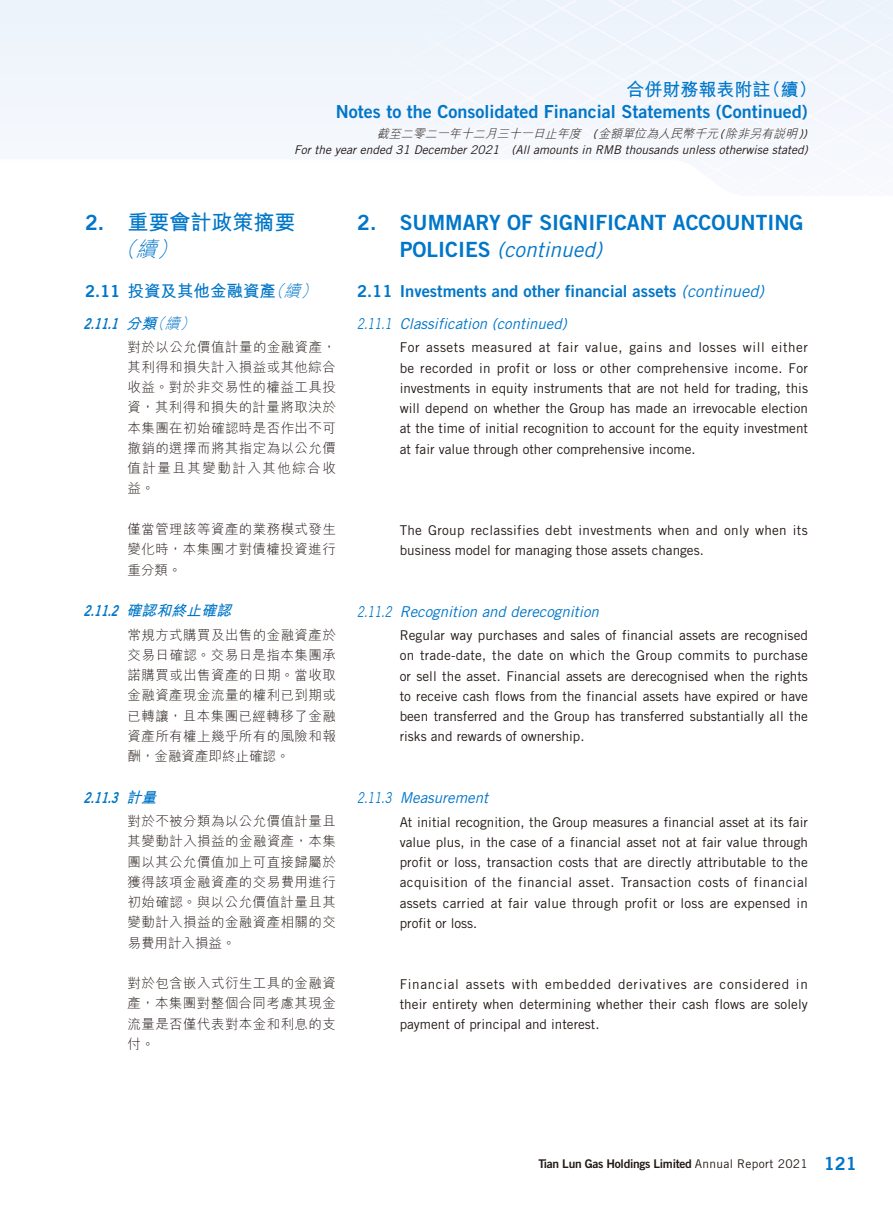
<style>
.page{position:relative;width:893px;height:1212px;background:#fff}
.page>*{position:absolute;margin:0;border:0;box-sizing:border-box;transform-origin:0 0}
.t1{font:21px "Trade Gothic LT Std Bd 2";color:#0076c8}
.t2{font:italic 21px "Trade Gothic LT Std";color:#0076c8}
.t3{font:700 21px/27px "M Hei HK";color:#0076c8}
.t4{font:18px "Trade Gothic LT Std Bd 2";color:#0076c8}
.t5{font:700 18px "M Hei HK";color:#0076c8}
.t6{font:16.5px "Trade Gothic LT Std Bd 2";color:#0076c8}
.t7{font:700 16.5px "M Hei HK";color:#0076c8}
.t8{font:italic 15px "Trade Gothic LT Std";color:#0076c8;scale:.75 1}
.t9{font:italic 15px "Trade Gothic LT Std Bd 2";color:#0076c8;scale:.75 1}
.t10{font:italic 700 15px "M Hei HK";color:#0076c8}
.t11{font:13.5px/20.2px "Trade Gothic LT Std";color:#231916;text-align:justify}
.t12{font:300 13.5px/20.2px "M Hei HK";letter-spacing:.03em;color:#231916;text-align:justify}
.t13{font:13.5px/20.2px "Trade Gothic LT Std";letter-spacing:.02em;color:#231916}
.t14{font:italic 12px "Trade Gothic LT Std";color:#231916}
.t15{font:12px "Trade Gothic LT Std Bd 2";letter-spacing:-.025em;color:#231916}
.t16{font:italic 300 12px "M Hei HK";color:#231916}
.s1{font-family:"Trade Gothic LT Std";font-weight:400}
.s2{font-family:"Trade Gothic LT Std Bd 2";font-weight:400}
.s3{font-weight:300;font-style:italic}
.s4{font-family:"M Hei HK";font-weight:700}
.s5{font-family:"M Hei HK";font-weight:300}
.s6{font-family:"Trade Gothic LT Std Bd 2";font-style:normal}
.s7{font-family:"Trade Gothic LT Std";font-style:italic}
.s8{font-family:"Trade Gothic LT Std"}
.s9{font-size:18px;color:#0076c8}
</style>
<div class="page">
<h2 class="t5" style="left:626px;top:76px;width:192px">合併財務報表附註（續）</h2>
<h2 class="t4" style="left:336px;top:101px;width:473px">Notes to the Consolidated Financial Statements (Continued)</h2>
<p class="t16" style="left:377px;top:127px;width:435px">截至二零二一年十二月三十一日止年度 <span class="s1">(</span>金額單位為人民幣千元<span class="s1">(</span>除非另有說明<span class="s1">))</span></p>
<p class="t14" style="left:294px;top:142px;width:515px">For the year ended 31 December 2021 (All amounts in RMB thousands unless otherwise stated)</p>
<h1 class="t3" style="left:115px;top:207px;width:182px;text-indent:-30px"><span class="s2">2.</span> 重要會計政策摘要<span class="s3">（續）</span></h1>
<p class="t7" style="left:85px;top:279px;width:238px"><span class="s2">2.11</span> 投資及其他金融資產<span class="s3">（續）</span></p>
<p class="t9" style="left:84px;top:314px;width:155px">2.11.1 <span class="s4">分類</span><span class="s5">（續）</span></p>
<p class="t12" style="left:128px;top:336px;width:210px">對於以公允價值計量的金融資產，其利得和損失計入損益或其他綜合收益。對於非交易性的權益工具投資，其利得和損失的計量將取決於本集團在初始確認時是否作出不可撤銷的選擇而將其指定為以公允價值計量且其變動計入其他綜合收益。</p>
<p class="t12" style="left:128px;top:519px;width:210px">僅當管理該等資產的業務模式發生變化時，本集團才對債權投資進行重分類。</p>
<p class="t10" style="left:84px;top:600px;width:154px"><span class="s2">2.11.2</span> 確認和終止確認</p>
<p class="t12" style="left:128px;top:624px;width:210px">常規方式購買及出售的金融資產於交易日確認。交易日是指本集團承諾購買或出售資產的日期。當收取金融資產現金流量的權利已到期或已轉讓，且本集團已經轉移了金融資產所有權上幾乎所有的風險和報酬，金融資產即終止確認。</p>
<p class="t9" style="left:84px;top:788px;width:105px">2.11.3 <span class="s4">計量</span></p>
<p class="t12" style="left:128px;top:811px;width:210px">對於不被分類為以公允價值計量且其變動計入損益的金融資產，本集團以其公允價值加上可直接歸屬於獲得該項金融資產的交易費用進行初始確認。與以公允價值計量且其變動計入損益的金融資產相關的交易費用計入損益。</p>
<p class="t12" style="left:128px;top:973px;width:210px">對於包含嵌入式衍生工具的金融資產，本集團對整個合同考慮其現金流量是否僅代表對本金和利息的支付。</p>
<h1 class="t1" style="left:357px;top:210px;width:448px">2. SUMMARY OF SIGNIFICANT ACCOUNTING</h1>
<h1 class="t2" style="left:400px;top:237px;width:204px"><span class="s6">POLICIES</span> (continued)</h1>
<p class="t6" style="left:357px;top:281px;width:408px">2.11 Investments and other financial assets <span class="s7">(continued)</span></p>
<p class="t8" style="left:357px;top:315px;width:281px">2.11.1 Classification (continued)</p>
<p class="t11" style="left:400px;top:337px;width:410px">For assets measured at fair value, gains and losses will either be recorded in profit or loss or other comprehensive income. For investments in equity instruments that are not held for trading, this will depend on whether the Group has made an irrevocable election at the time of initial recognition to account for the equity investment at fair value through other comprehensive income.</p>
<p class="t13" style="left:400px;top:519px;width:409px">The Group reclassifies debt investments when and only when its business model for managing those assets changes.</p>
<p class="t8" style="left:357px;top:602px;width:324px">2.11.2 Recognition and derecognition</p>
<p class="t11" style="left:400px;top:625px;width:410px">Regular way purchases and sales of financial assets are recognised on trade-date, the date on which the Group commits to purchase or sell the asset. Financial assets are derecognised when the rights to receive cash flows from the financial assets have expired or have been transferred and the Group has transferred substantially all the risks and rewards of ownership.</p>
<p class="t8" style="left:357px;top:789px;width:176px">2.11.3 Measurement</p>
<p class="t11" style="left:400px;top:811px;width:410px">At initial recognition, the Group measures a financial asset at its fair value plus, in the case of a financial asset not at fair value through profit or loss, transaction costs that are directly attributable to the acquisition of the financial asset. Transaction costs of financial assets carried at fair value through profit or loss are expensed in profit or loss.</p>
<p class="t11" style="left:400px;top:973px;width:410px">Financial assets with embedded derivatives are considered in their entirety when determining whether their cash flows are solely payment of principal and interest.</p>
<p class="t15" style="left:538px;top:1156px;width:320px">Tian Lun Gas Holdings Limited <span class="s8">Annual Report 2021</span> <span class="s9">121</span></p>
</div>
